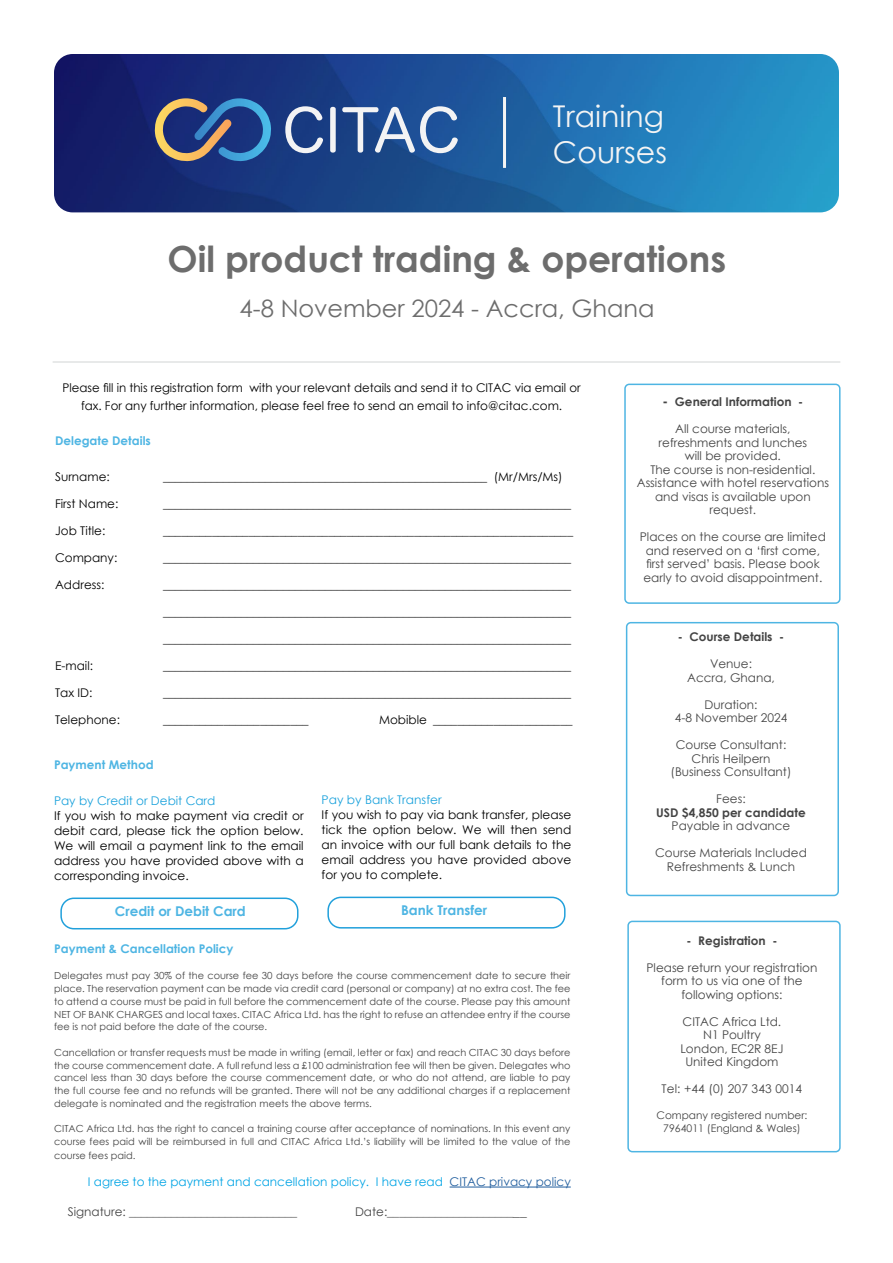
<style>
.page{position:relative;width:893px;height:1263px;background:#fff}
.page>*{position:absolute;margin:0;border:0;box-sizing:border-box;transform-origin:0 0}
.t1{font:700 36px "Century Gothic";color:#6d6d6d}
.t2{font:30px/36px "Century Gothic";color:#f4f4f4}
.t3{font:24px "Century Gothic";color:#6d6d6d}
.t4{font:700 13.5px "Century Gothic";color:#4eb5e3}
.t5{font:12px/15px "Century Gothic";color:#000;text-align:justify}
.t6{font:12px/13.5px "Century Gothic";color:#444;text-align:center}
.t7{font:700 12px "Century Gothic";color:#444}
.t8{font:12px "Century Gothic";color:#00a4e5}
.t9{font:700 12px "Century Gothic";color:#4eb5e3}
.t10{font:12px "Century Gothic";color:#1ba2dc}
.t11{font:10.5px/12.6px "Century Gothic";color:#444;text-align:center}
.t12{font:9.75px/12.8px "Century Gothic";color:#444;text-align:justify}
.s1{color:#fff}
.s2{color:#215e9e}
.s3{font-size:13.5px}
</style>
<div class="page">
<div style="left:626px;top:622px;width:213px;height:274px;border:2px solid #4eb5e3;border-radius:4px"></div>
<div style="left:624px;top:384px;width:216px;height:220px;border:2px solid #4eb5e3;border-radius:4px"></div>
<hr style="left:450px;top:1187px;width:121px;height:1px;background:#215e9e">
<img style="left:54px;top:54px;width:785px;height:158px">
<hr style="left:503px;top:97px;width:3px;height:71px;background:#f4f4f4">
<svg style="left:285px;top:106px;width:38px;height:47px"></svg>
<div style="left:330px;top:107px;width:6px;height:46px;background:#f3f3f4;border-radius:3px"></div>
<svg style="left:342px;top:106px;width:116px;height:47px"></svg>
<svg style="left:155px;top:98px;width:116px;height:63px;background:#485f86"></svg>
<hr style="left:53px;top:361px;width:787px;height:2px;background:#d6d9d9">
<div style="left:627px;top:921px;width:214px;height:231px;border:2px solid #4eb5e3;border-radius:4px"></div>
<div style="left:60px;top:897px;width:238px;height:32px;border:2px solid #21a0db;border-radius:13px"></div>
<div style="left:327px;top:897px;width:239px;height:31px;border:2px solid #21a0db;border-radius:13px"></div>
<h2 class="t2" style="left:553px;top:98px;width:116px">Training<br>Courses</h2>
<h1 class="t1" style="left:168px;top:231px;width:560px">Oil product trading &amp; operations</h1>
<h3 class="t3" style="left:239px;top:291px;width:417px">4-8 November 2024 - Accra, Ghana</h3>
<p class="t5" style="left:63px;top:378px;width:520px;line-height:18px;text-align:center">Please fill in this registration form with your relevant details and send it to CITAC via email or fax. For any further information, please feel free to send an email to info@citac.com.</p>
<p class="t9" style="left:55px;top:432px;width:97px">Delegate Details</p>
<p class="t5" style="left:55px;top:469px;width:78px">Surname: <span class="s1">___</span></p>
<p class="t5" style="left:163px;top:469px;width:401px">______________________________________________________ (Mr/Mrs/Ms)</p>
<p class="t5" style="left:55px;top:496px;width:74px">First Name: <span class="s1">_</span></p>
<p class="t5" style="left:163px;top:496px;width:409px">____________________________________________________________________</p>
<p class="t5" style="left:55px;top:523px;width:67px">Job Title: <span class="s1">__</span></p>
<p class="t5" style="left:163px;top:523px;width:412px">___________________________________________________________________</p>
<p class="t5" style="left:55px;top:550px;width:79px">Company: <span class="s1">__</span></p>
<p class="t5" style="left:163px;top:550px;width:410px">____________________________________________________________________</p>
<p class="t5" style="left:55px;top:577px;width:72px">Address: <span class="s1">___</span></p>
<p class="t5" style="left:163px;top:577px;width:410px">____________________________________________________________________</p>
<p class="t5" style="left:163px;top:604px;width:410px">____________________________________________________________________</p>
<p class="t5" style="left:163px;top:631px;width:410px">____________________________________________________________________</p>
<p class="t5" style="left:55px;top:658px;width:75px">E-mail:<span class="s1">______</span></p>
<p class="t5" style="left:163px;top:658px;width:410px">____________________________________________________________________</p>
<p class="t5" style="left:55px;top:685px;width:72px">Tax ID: <span class="s1">_____</span></p>
<p class="t5" style="left:163px;top:685px;width:410px">____________________________________________________________________</p>
<p class="t5" style="left:55px;top:712px;width:82px">Telephone: <span class="s1">__</span></p>
<p class="t5" style="left:163px;top:712px;width:147px">________________________</p>
<p class="t5" style="left:379px;top:712px;width:195px">Mobible _______________________</p>
<p class="t9" style="left:54px;top:755px;width:101px">Payment Method</p>
<p class="t10" style="left:54px;top:792px;width:163px">Pay by Credit or Debit Card</p>
<p class="t5" style="left:54px;top:807px;width:251px">If you wish to make payment via credit or debit card, please tick the option below.<br>We will email a payment link to the email address you have provided above with a corresponding invoice.</p>
<p class="t10" style="left:322px;top:791px;width:122px">Pay by Bank Transfer</p>
<p class="t5" style="left:322px;top:807px;width:251px">If you wish to pay via bank transfer, please tick the option below. We will then send an invoice with our full bank details to the email address you have provided above for you to complete.</p>
<p class="t4" style="left:115px;top:901px;width:132px">Credit or Debit Card</p>
<p class="t4" style="left:401px;top:900px;width:88px">Bank Transfer</p>
<p class="t9" style="left:54px;top:940px;width:181px">Payment &amp; Cancellation Policy</p>
<p class="t12" style="left:54px;top:969px;width:518px">Delegates must pay 30% of the course fee 30 days before the course commencement date to secure their place. The reservation payment can be made via credit card (personal or company) at no extra cost. The fee to attend a course must be paid in full before the commencement date of the course. Please pay this amount NET OF BANK CHARGES and local taxes. CITAC Africa Ltd. has the right to refuse an attendee entry if the course fee is not paid before the date of the course.</p>
<p class="t12" style="left:54px;top:1046px;width:518px">Cancellation or transfer requests must be made in writing (email, letter or fax) and reach CITAC 30 days before the course commencement date. A full refund less a £100 administration fee will then be given. Delegates who cancel less than 30 days before the course commencement date, or who do not attend, are liable to pay the full course fee and no refunds will be granted. There will not be any additional charges if a replacement delegate is nominated and the registration meets the above terms.</p>
<p class="t12" style="left:54px;top:1122px;width:518px;line-height:13.2px">CITAC Africa Ltd. has the right to cancel a training course after acceptance of nominations. In this event any course fees paid will be reimbursed in full and CITAC Africa Ltd.’s liability will be limited to the value of the course fees paid.</p>
<p class="t8" style="left:88px;top:1173px;width:484px">I agree to the payment and cancellation policy. I have read <span class="s2">CITAC privacy policy</span></p>
<p class="t6" style="left:68px;top:1204px;width:231px">Signature: ____________________________</p>
<p class="t6" style="left:355px;top:1204px;width:173px">Date:_____________________<span class="s3">__</span></p>
<p class="t7" style="left:662px;top:393px;width:142px"><span class="s3">-</span> General Information -</p>
<p class="t6" style="left:637px;top:422px;width:194px">All course materials,<br>refreshments and lunches<br>will be provided.<br>The course is non-residential.<br>Assistance with hotel reservations and visas is available upon request.</p>
<p class="t6" style="left:640px;top:530px;width:188px;text-align:left">Places on the course are limited and reserved on a ‘first come, first served’ basis. Please book early to avoid disappointment.</p>
<p class="t7" style="left:678px;top:628px;width:108px">- Course Details -</p>
<p class="t6" style="left:687px;top:657px;width:89px">Venue:<br>Accra, Ghana,</p>
<p class="t6" style="left:675px;top:698px;width:114px">Duration:<br>4-8 November 2024</p>
<p class="t6" style="left:671px;top:738px;width:122px">Course Consultant:<br>Chris Heilpern (Business Consultant)</p>
<p class="t6" style="left:716px;top:792px;width:31px">Fees:</p>
<p class="t7" style="left:656px;top:803px;width:151px">USD $4,850 per candidate</p>
<p class="t6" style="left:672px;top:819px;width:120px">Payable in advance</p>
<p class="t6" style="left:655px;top:846px;width:153px">Course Materials Included<br>Refreshments &amp; Lunch</p>
<p class="t7" style="left:686px;top:931px;width:92px">- Registration -</p>
<p class="t6" style="left:646px;top:960px;width:172px">Please return your registration form to us via one of the following options:</p>
<p class="t6" style="left:680px;top:1014px;width:105px">CITAC Africa Ltd.<br>N1 Poultry<br>London, EC2R 8EJ<br>United Kingdom</p>
<p class="t6" style="left:662px;top:1082px;width:142px">Tel: +44 (0) 207 343 0014</p>
<p class="t11" style="left:656px;top:1109px;width:152px">Company registered number:<br>7964011 (England &amp; Wales)</p>
</div>
